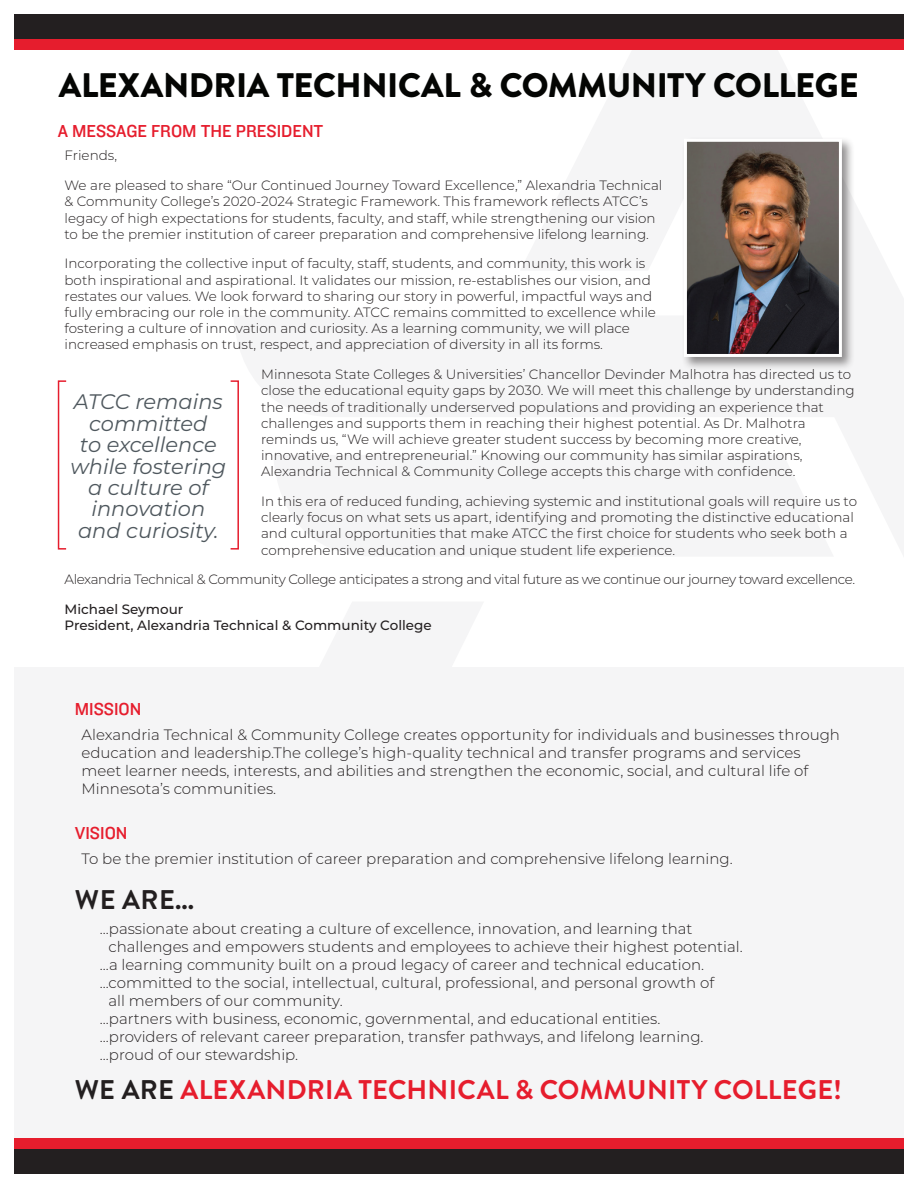
<style>
.page{position:relative;width:918px;height:1188px;background:#fff}
.page>*{position:absolute;margin:0;border:0;box-sizing:border-box;transform-origin:0 0}
.t1{font:900 34.05px "Brandon Grotesque";letter-spacing:-.01em;color:#040503}
.t2{font:700 27px "Brandon Grotesque";letter-spacing:.01em;color:#e61d2d}
.t3{font:700 27px "Brandon Grotesque";color:#231f20}
.t4{font:italic 21px/21.5px "Montserrat";color:#4f585e;text-align:center}
.t5{font:18px "Knockout HTF31 Junior Middlewt";color:#e61d2d}
.t6{font:300 15px/18px "Montserrat";color:#231f20}
.t7{font:300 13.5px/16.2px "Montserrat";color:#231f20}
.t8{font:300 13.5px "Montserrat";letter-spacing:-.03em;color:#231f20}
.t9{font:500 13.5px/16.2px "Montserrat";color:#231f20}
.s1{color:#231f20}
</style>
<div class="page">
<div style="left:0;top:1149px;width:918px;height:25px;background:#231f20"></div>
<div style="left:0;top:1138px;width:918px;height:11px;background:#e61d2d"></div>
<div style="left:0;top:14px;width:918px;height:25px;background:#231f20"></div>
<div style="left:0;top:39px;width:918px;height:11px;background:#e61d2d"></div>
<div style="left:681px;top:136px;width:175px;height:234px;background:#231f20;opacity:.5"></div>
<img style="left:688px;top:143px;width:150px;height:210px">
<div style="left:684px;top:139px;width:158px;height:218px;border:3px solid #fff"></div>
<div style="left:14px;top:667px;width:890px;height:471px;background:#f5f5f6"></div>
<div style="left:58px;top:380px;width:9px;height:170px;border:2px solid #e61d2d"></div>
<div style="left:230px;top:380px;width:9px;height:170px;border:2px solid #e61d2d"></div>
<div style="left:0;top:0;width:14px;height:1188px;background:#fff"></div>
<div style="left:904px;top:0;width:14px;height:1188px;background:#fff"></div>
<h1 class="t1" style="left:59px;top:61px;width:801px">ALEXANDRIA TECHNICAL &amp; COMMUNITY COLLEGE</h1>
<h3 class="t5" style="left:58px;top:122px;width:267px">A MESSAGE FROM THE PRESIDENT</h3>
<p class="t7" style="left:65px;top:140px;width:599px;line-height:29.7px">Friends,<br>We are pleased to share “Our Continued Journey Toward Excellence,” Alexandria Technical</p>
<p class="t7" style="left:65px;top:193px;width:593px">&amp; Community College’s 2020-2024 Strategic Framework. This framework reflects ATCC’s legacy of high expectations for students, faculty, and staff, while strengthening our vision to be the premier institution of career preparation and comprehensive lifelong learning.</p>
<p class="t7" style="left:65px;top:255px;width:593px">Incorporating the collective input of faculty, staff, students, and community, this work is both inspirational and aspirational. It validates our mission, re-establishes our vision, and restates our values. We look forward to sharing our story in powerful, impactful ways and fully embracing our role in the community. ATCC remains committed to excellence while fostering a culture of innovation and curiosity. As a learning community, we will place increased emphasis on trust, respect, and appreciation of diversity in all its forms.</p>
<p class="t7" style="left:261px;top:366px;width:595px">Minnesota State Colleges &amp; Universities’ Chancellor Devinder Malhotra has directed us to close the educational equity gaps by 2030. We will meet this challenge by understanding the needs of traditionally underserved populations and providing an experience that challenges and supports them in reaching their highest potential. As Dr. Malhotra reminds us, “We will achieve greater student success by becoming more creative, innovative, and entrepreneurial.” Knowing our community has similar aspirations, Alexandria Technical &amp; Community College accepts this charge with confidence.</p>
<p class="t7" style="left:261px;top:493px;width:598px">In this era of reduced funding, achieving systemic and institutional goals will require us to clearly focus on what sets us apart, identifying and promoting the distinctive educational and cultural opportunities that make ATCC the first choice for students who seek both a comprehensive education and unique student life experience.</p>
<p class="t8" style="left:65px;top:570px;width:792px">Alexandria Technical &amp; Community College anticipates a strong and vital future as we continue our journey toward excellence.</p>
<p class="t9" style="left:65px;top:601px;width:369px">Michael Seymour<br>President, Alexandria Technical &amp; Community College</p>
<h3 class="t4" style="left:70px;top:391px;width:157px">ATCC remains committed<br>to excellence while fostering a culture of innovation and curiosity.</h3>
<h3 class="t5" style="left:75px;top:700px;width:68px">MISSION</h3>
<p class="t6" style="left:82px;top:725px;width:760px">Alexandria Technical &amp; Community College creates opportunity for individuals and businesses through education and leadership.The college’s high-quality technical and transfer programs and services meet learner needs, interests, and abilities and strengthen the economic, social, and cultural life of Minnesota’s communities.</p>
<h3 class="t5" style="left:75px;top:823px;width:54px">VISION</h3>
<p class="t6" style="left:82px;top:849px;width:653px">To be the premier institution of career preparation and comprehensive lifelong learning.</p>
<h2 class="t3" style="left:75px;top:881px;width:121px">WE ARE...</h2>
<p class="t6" style="left:100px;top:919px;width:594px">...passionate about creating a culture of excellence, innovation, and learning that</p>
<p class="t6" style="left:109px;top:937px;width:636px">challenges and empowers students and employees to achieve their highest potential.</p>
<p class="t6" style="left:100px;top:955px;width:606px">...a learning community built on a proud legacy of career and technical education.</p>
<p class="t6" style="left:100px;top:973px;width:616px">...committed to the social, intellectual, cultural, professional, and personal growth of</p>
<p class="t6" style="left:109px;top:991px;width:236px">all members of our community.</p>
<p class="t6" style="left:100px;top:1009px;width:562px">...partners with business, economic, governmental, and educational entities.</p>
<p class="t6" style="left:100px;top:1027px;width:605px">...providers of relevant career preparation, transfer pathways, and lifelong learning.</p>
<p class="t6" style="left:100px;top:1045px;width:200px">...proud of our stewardship.</p>
<h2 class="t2" style="left:75px;top:1071px;width:768px"><span class="s1">WE ARE</span> ALEXANDRIA TECHNICAL &amp; COMMUNITY COLLEGE!</h2>
</div>
